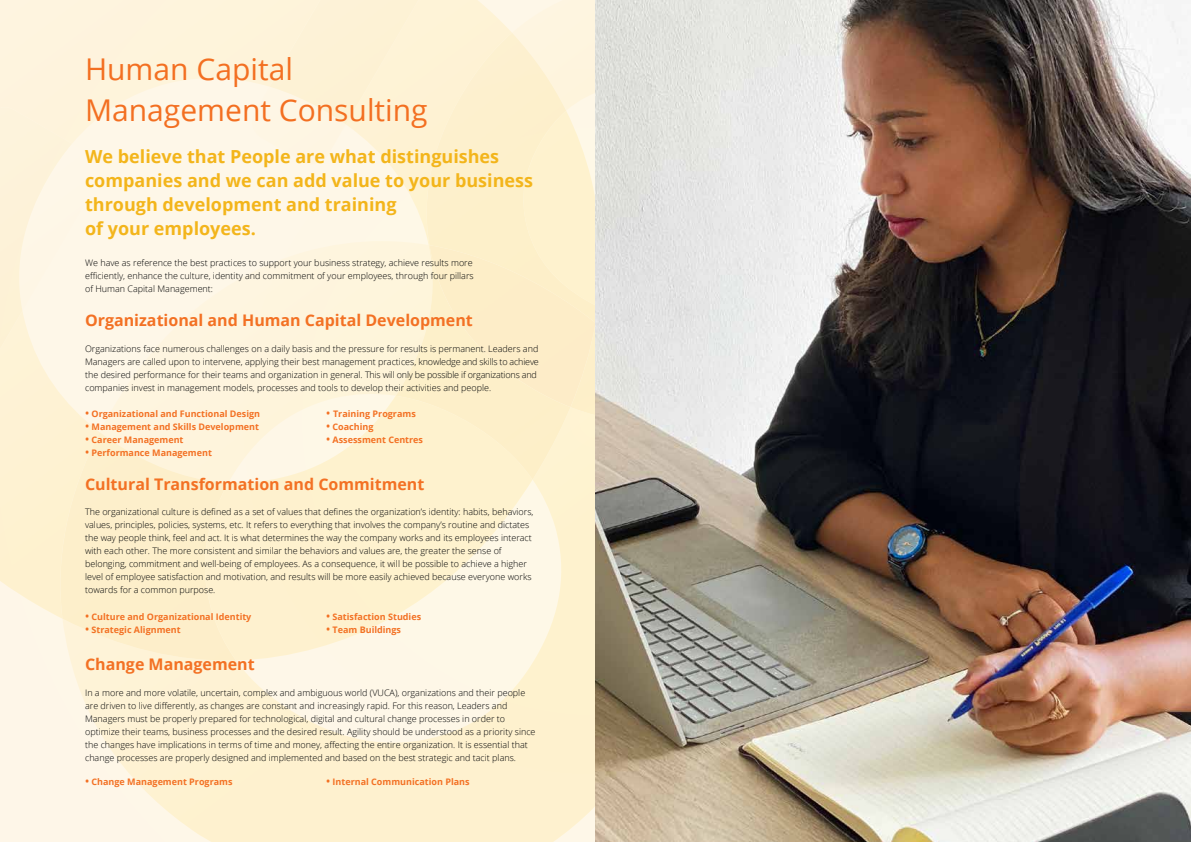
<style>
.page{position:relative;width:1191px;height:842px;background:#fff}
.page>*{position:absolute;margin:0;border:0;box-sizing:border-box;transform-origin:0 0}
.t1{font:30px/41.6px "Open Sans";color:#f36f21}
.t2{font:700 18px/24px "Open Sans";color:#f3b51b}
.t3{font:700 16px "Open Sans";color:#f37124}
.t4{font:300 9px/13px "Open Sans";color:#000101}
.t5{font:700 9px "Open Sans";color:#f37124}
.s1{font-weight:600;font-size:11px;color:#f36f21}
</style>
<div class="page">
<svg style="left:0;top:0;width:249px;height:107px;background:#fef4dd"></svg>
<svg style="left:0;top:425px;width:595px;height:417px;background:#fef3d8"></svg>
<img style="left:0;top:107px;width:570px;height:555px">
<svg style="left:249px;top:0;width:321px;height:419px;background:#fdf4db"></svg>
<img style="left:269px;top:0;width:326px;height:323px">
<div style="left:429px;top:245px;width:166px;height:162px;background:#fdeec9"></div>
<img style="left:595px;top:0;width:596px;height:842px">
<h1 class="t1" style="left:85px;top:47px;width:344px">Human Capital<br>Management Consulting</h1>
<h2 class="t2" style="left:85px;top:144px;width:449px">We believe that People are what distinguishes companies and we can add value to your business through development and training<br>of your employees.</h2>
<p class="t4" style="left:85px;top:256px;width:390px;text-align:justify">We have as reference the best practices to support your business strategy, achieve results more efficiently, enhance the culture, identity and commitment of your employees, through four pillars of Human Capital Management:</p>
<h3 class="t3" style="left:85px;top:309px;width:389px">Organizational and Human Capital Development</h3>
<p class="t4" style="left:85px;top:342px;width:455px">Organizations face numerous challenges on a daily basis and the pressure for results is permanent. Leaders and Managers are called upon to intervene, applying their best management practices, knowledge and skills to achieve the desired performance for their teams and organization in general. This will only be possible if organizations and companies invest in management models, processes and tools to develop their activities and people.</p>
<p class="t5" style="left:85px;top:408px;width:177px"><span class="s1">•</span> Organizational and Functional Design</p>
<p class="t5" style="left:85px;top:421px;width:175px"><span class="s1">•</span> Management and Skills Development</p>
<p class="t5" style="left:85px;top:434px;width:100px"><span class="s1">•</span> Career Management</p>
<p class="t5" style="left:85px;top:447px;width:128px"><span class="s1">•</span> Performance Management</p>
<p class="t5" style="left:326px;top:408px;width:91px"><span class="s1">•</span> Training Programs</p>
<p class="t5" style="left:326px;top:421px;width:49px"><span class="s1">•</span> Coaching</p>
<p class="t5" style="left:326px;top:434px;width:98px"><span class="s1">•</span> Assessment Centres</p>
<h3 class="t3" style="left:85px;top:472px;width:341px">Cultural Transformation and Commitment</h3>
<p class="t4" style="left:85px;top:505px;width:450px">The organizational culture is defined as a set of values that defines the organization’s identity: habits, behaviors, values, principles, policies, systems, etc. It refers to everything that involves the company’s routine and dictates the way people think, feel and act. It is what determines the way the company works and its employees interact with each other. The more consistent and similar the behaviors and values are, the greater the sense of belonging, commitment and well-being of employees. As a consequence, it will be possible to achieve a higher level of employee satisfaction and motivation, and results will be more easily achieved because everyone works towards for a common purpose.</p>
<p class="t5" style="left:85px;top:610px;width:168px"><span class="s1">•</span> Culture and Organizational Identity</p>
<p class="t5" style="left:85px;top:623px;width:97px"><span class="s1">•</span> Strategic Alignment</p>
<h3 class="t3" style="left:85px;top:653px;width:171px">Change Management</h3>
<p class="t5" style="left:326px;top:610px;width:97px"><span class="s1">•</span> Satisfaction Studies</p>
<p class="t5" style="left:326px;top:623px;width:76px"><span class="s1">•</span> Team Buildings</p>
<p class="t4" style="left:85px;top:686px;width:452px">In a more and more volatile, uncertain, complex and ambiguous world (VUCA), organizations and their people are driven to live differently, as changes are constant and increasingly rapid. For this reason, Leaders and Managers must be properly prepared for technological, digital and cultural change processes in order to optimize their teams, business processes and the desired result. Agility should be understood as a priority since the changes have implications in terms of time and money, affecting the entire organization. It is essential that change processes are properly designed and implemented and based on the best strategic and tacit plans.</p>
<p class="t5" style="left:85px;top:776px;width:149px"><span class="s1">•</span> Change Management Programs</p>
<p class="t5" style="left:326px;top:776px;width:145px"><span class="s1">•</span> Internal Communication Plans</p>
</div>
